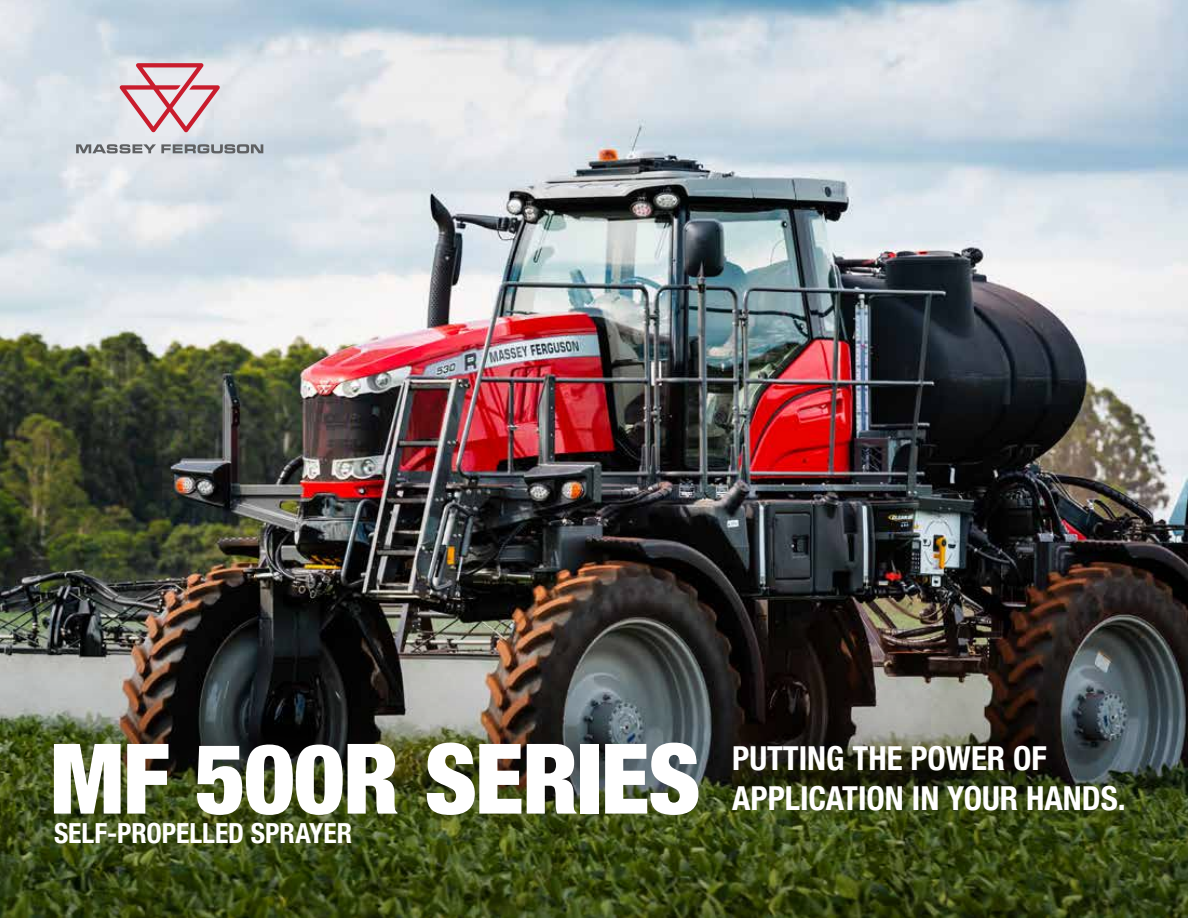
<style>
.page{position:relative;width:1188px;height:918px;background:#fff}
.page>*{position:absolute;margin:0;border:0;box-sizing:border-box;transform-origin:0 0}
.t1{font:900 condensed 97.5px "Helvetica Neue LT Pro";letter-spacing:-.015em;color:#fff}
.t2{font:700 condensed 33px/39.6px "Helvetica Neue LT Pro";color:#fff}
.t3{font:700 condensed 27.6px "Helvetica Neue LT Pro";color:#fff}
</style>
<div class="page">
<img style="left:0;top:0;width:1188px;height:565px">
<img style="left:0;top:565px;width:1188px;height:353px">
<div style="left:24px;top:713px;width:704px;height:132px;background:#231f20;opacity:.2"></div>
<div style="left:704px;top:716px;width:447px;height:123px;background:#231f20;opacity:.2"></div>
<svg style="left:76px;top:144px;width:187px;height:9px;background:#95999d"></svg>
<svg style="left:120px;top:63px;width:100px;height:70px;background:#deb5be"></svg>
<h1 class="t1" style="left:50px;top:721px;width:652px">MF 500R SERIES</h1>
<p class="t2" style="left:732px;top:739px;width:395px">PUTTING THE POWER OF<br>APPLICATION IN YOUR HANDS.</p>
<p class="t3" style="left:54px;top:817px;width:300px">SELF-PROPELLED SPRAYER</p>
</div>
